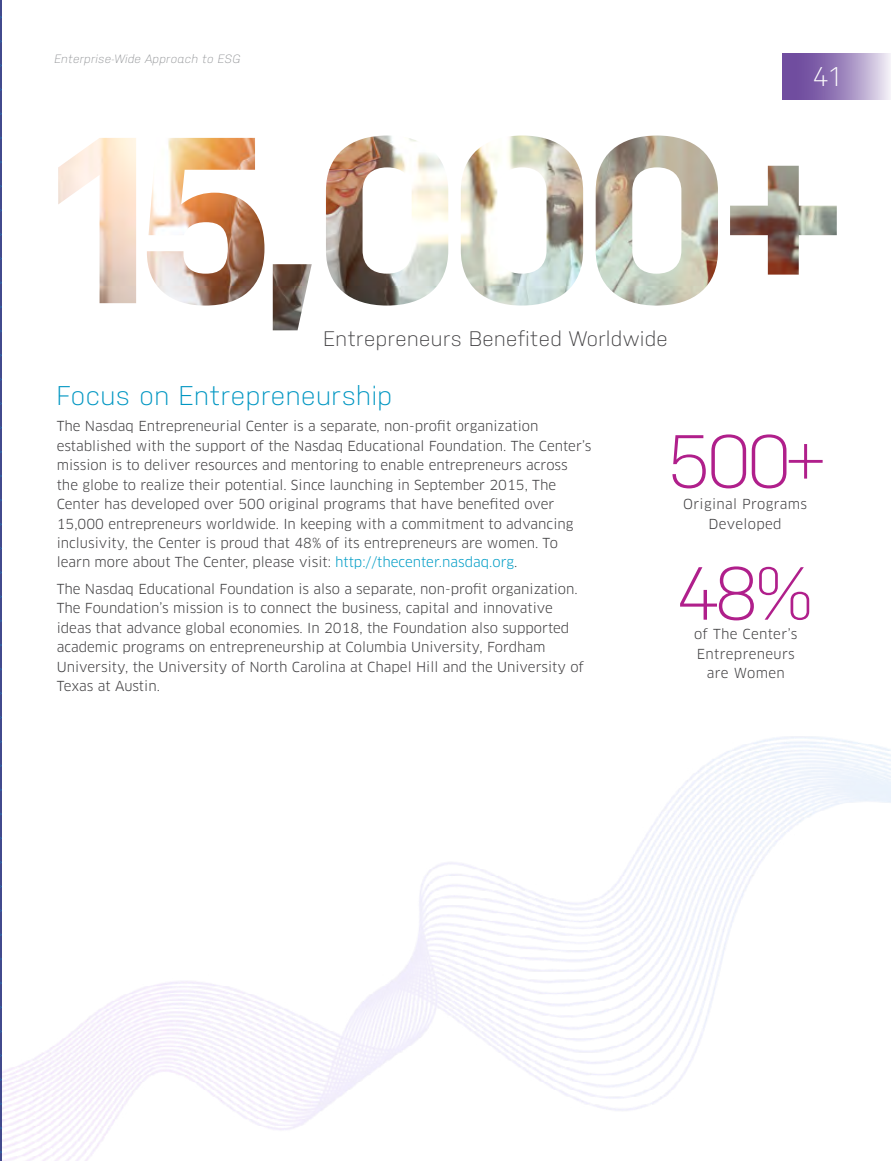
<style>
.page{position:relative;width:891px;height:1161px;background:#fff}
.page>*{position:absolute;margin:0;border:0;box-sizing:border-box;transform-origin:0 0}
.t1{font:300 75px "Nudista";color:#b01f8b}
.t2{font:300 27px "Nudista";letter-spacing:.02em;color:#0096c2}
.t3{font:300 27px "Nudista";color:#fff}
.t4{font:300 21px "Nudista";letter-spacing:.025em;color:#414042}
.t5{font:13.5px/19.5px "Clan Pro";color:#414042}
.t6{font:13.5px/19.5px "Clan Pro";letter-spacing:.025em;color:#414042;text-align:center}
.t7{font:italic 300 12px "Nudista";letter-spacing:.025em;color:#939598}
.s1{color:#009dc6}
</style>
<div class="page">
<svg style="left:782px;top:53px;width:109px;height:47px;background:#9d86bd"></svg>
<img style="left:58px;top:136px;width:779px;height:194px">
<svg style="left:0;top:0;width:3px;height:1161px"></svg>
<p class="t7" style="left:54px;top:52px;width:187px">Enterprise-Wide Approach to ESG</p>
<h3 class="t4" style="left:324px;top:326px;width:346px">Entrepreneurs Benefited Worldwide</h3>
<h2 class="t3" style="left:813px;top:61px;width:27px">41</h2>
<h2 class="t2" style="left:57px;top:380px;width:337px">Focus on Entrepreneurship</h2>
<p class="t5" style="left:57px;top:416px;width:536px">The Nasdaq Entrepreneurial Center is a separate, non-profit organization established with the support of the Nasdaq Educational Foundation. The Center’s mission is to deliver resources and mentoring to enable entrepreneurs across the globe to realize their potential. Since launching in September 2015, The Center has developed over 500 original programs that have benefited over 15,000 entrepreneurs worldwide. In keeping with a commitment to advancing inclusivity, the Center is proud that 48% of its entrepreneurs are women. To learn more about The Center, please visit: <span class="s1">http://thecenter.nasdaq.org</span>.</p>
<p class="t5" style="left:57px;top:579px;width:529px">The Nasdaq Educational Foundation is also a separate, non-profit organization.<br>The Foundation’s mission is to connect the business, capital and innovative ideas that advance global economies. In 2018, the Foundation also supported academic programs on entrepreneurship at Columbia University, Fordham University, the University of North Carolina at Chapel Hill and the University of Texas at Austin.</p>
<h1 class="t1" style="left:667px;top:418px;width:160px">500+</h1>
<p class="t6" style="left:683px;top:495px;width:126px">Original Programs<br>Developed</p>
<h1 class="t1" style="left:678px;top:550px;width:139px">48%</h1>
<p class="t6" style="left:694px;top:625px;width:105px">of The Center’s<br>Entrepreneurs are Women</p>
</div>
